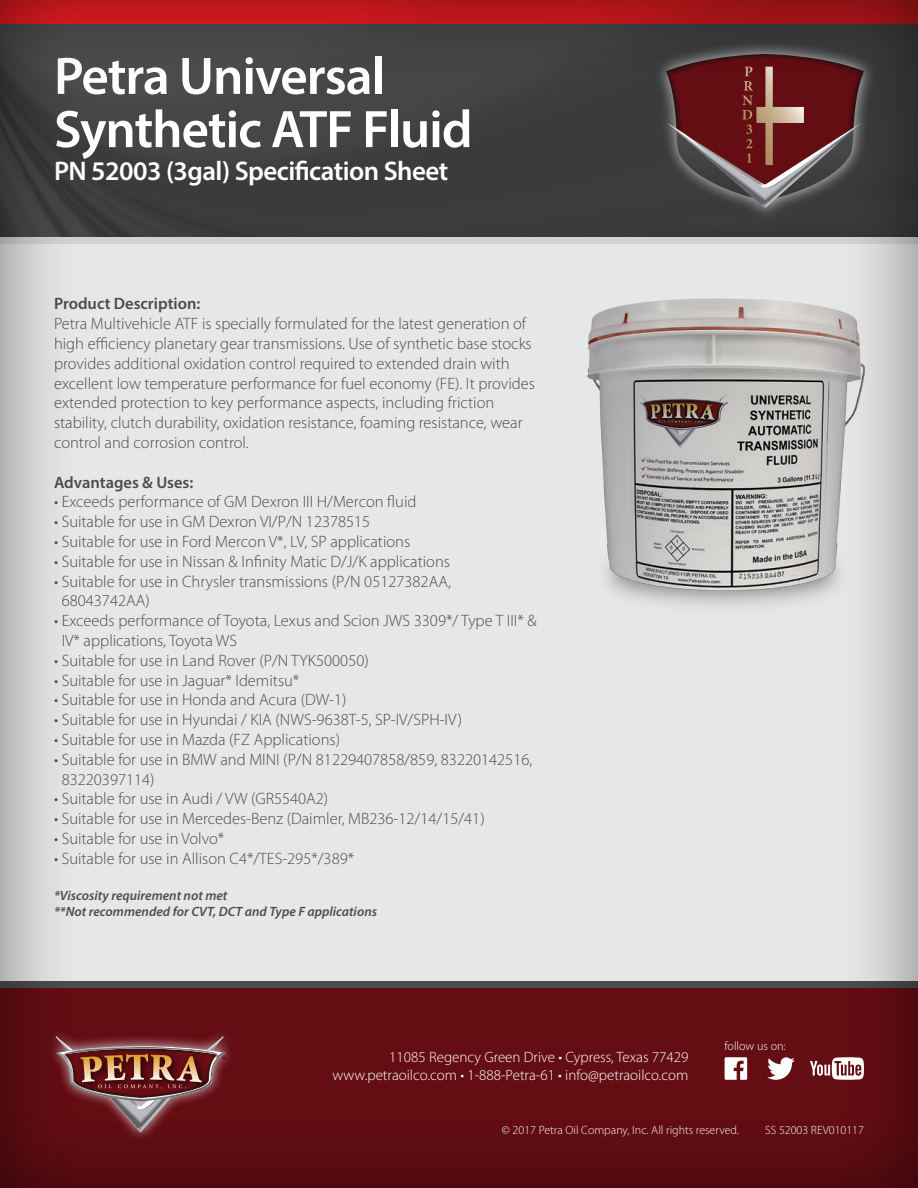
<style>
.page{position:relative;width:918px;height:1188px;background:#fff}
.page>*{position:absolute;margin:0;border:0;box-sizing:border-box;transform-origin:0 0}
.t1{font:600 53.25px/53.2px "Myriad Pro";letter-spacing:-.02em;color:#fff}
.t2{font:600 27px "Myriad Pro";letter-spacing:-.02em;color:#fff}
.t3{font:300 16.5px/19.8px "Myriad Pro";color:#4b4c4d}
.t4{font:600 16.5px "Myriad Pro";color:#4b4c4d}
.t5{font:300 15px/18px "Myriad Pro";color:#fff;text-align:right}
.t6{font:italic 600 13.5px/16.2px "Myriad Pro";color:#4b4c4d}
.t7{font:300 12.15px "Myriad Pro";color:#fff}
.t8{font:300 12px "Myriad Pro";color:#fff}
</style>
<div class="page">
<div style="left:0;top:0;width:918px;height:1188px;background:#231f20;opacity:.75"></div>
<h1 class="t1" style="left:54px;top:48px;width:420px">Petra Universal<br>Synthetic ATF Fluid</h1>
<h2 class="t2" style="left:54px;top:153px;width:396px">PN 52003 (3gal) Specification Sheet</h2>
<p class="t4" style="left:54px;top:293px;width:148px">Product Description:</p>
<p class="t3" style="left:54px;top:314px;width:482px">Petra Multivehicle ATF is specially formulated for the latest generation of high efficiency planetary gear transmissions. Use of synthetic base stocks provides additional oxidation control required to extended drain with excellent low temperature performance for fuel economy (FE). It provides extended protection to key performance aspects, including friction stability, clutch durability, oxidation resistance, foaming resistance, wear control and corrosion control.</p>
<p class="t4" style="left:54px;top:472px;width:141px">Advantages &amp; Uses:</p>
<p class="t3" style="left:54px;top:492px;width:364px">• Exceeds performance of GM Dexron III H/Mercon fluid</p>
<p class="t3" style="left:54px;top:512px;width:318px">• Suitable for use in GM Dexron VI/P/N 12378515</p>
<p class="t3" style="left:54px;top:531px;width:358px">• Suitable for use in Ford Mercon V*, LV, SP applications</p>
<p class="t3" style="left:54px;top:551px;width:398px">• Suitable for use in Nissan &amp; Infinity Matic D/J/K applications</p>
<p class="t3" style="left:62px;top:571px;width:391px;text-indent:-8px">• Suitable for use in Chrysler transmissions (P/N 05127382AA,<br>68043742AA)</p>
<p class="t3" style="left:62px;top:611px;width:477px;text-indent:-8px">• Exceeds performance of Toyota, Lexus and Scion JWS 3309*/ Type T III* &amp;<br>IV* applications, Toyota WS</p>
<p class="t3" style="left:54px;top:650px;width:316px">• Suitable for use in Land Rover (P/N TYK500050)</p>
<p class="t3" style="left:54px;top:670px;width:247px">• Suitable for use in Jaguar* Idemitsu*</p>
<p class="t3" style="left:54px;top:690px;width:294px">• Suitable for use in Honda and Acura (DW-1)</p>
<p class="t3" style="left:54px;top:710px;width:410px">• Suitable for use in Hyundai / KIA (NWS-9638T-5, SP-IV/SPH-IV)</p>
<p class="t3" style="left:54px;top:729px;width:288px">• Suitable for use in Mazda (FZ Applications)</p>
<p class="t3" style="left:62px;top:749px;width:472px;text-indent:-8px">• Suitable for use in BMW and MINI (P/N 81229407858/859, 83220142516,<br>83220397114)</p>
<p class="t3" style="left:54px;top:789px;width:276px">• Suitable for use in Audi / VW (GR5540A2)</p>
<p class="t3" style="left:54px;top:809px;width:432px">• Suitable for use in Mercedes-Benz (Daimler, MB236-12/14/15/41)</p>
<p class="t3" style="left:54px;top:828px;width:172px">• Suitable for use in Volvo*</p>
<p class="t3" style="left:54px;top:848px;width:302px">• Suitable for use in Allison C4*/TES-295*/389*</p>
<p class="t6" style="left:54px;top:887px;width:325px">*Viscosity requirement not met<br>**Not recommended for CVT, DCT and Type F applications</p>
<p class="t5" style="left:333px;top:1048px;width:357px">11085 Regency Green Drive • Cypress, Texas 77429 www.petraoilco.com • 1-888-Petra-61 • info@petraoilco.com</p>
<p class="t7" style="left:725px;top:1039px;width:63px">follow us on:</p>
<p class="t8" style="left:502px;top:1123px;width:239px">© 2017 Petra Oil Company, Inc. All rights reserved.</p>
<p class="t8" style="left:765px;top:1123px;width:100px">SS 52003 REV010117</p>
</div>
